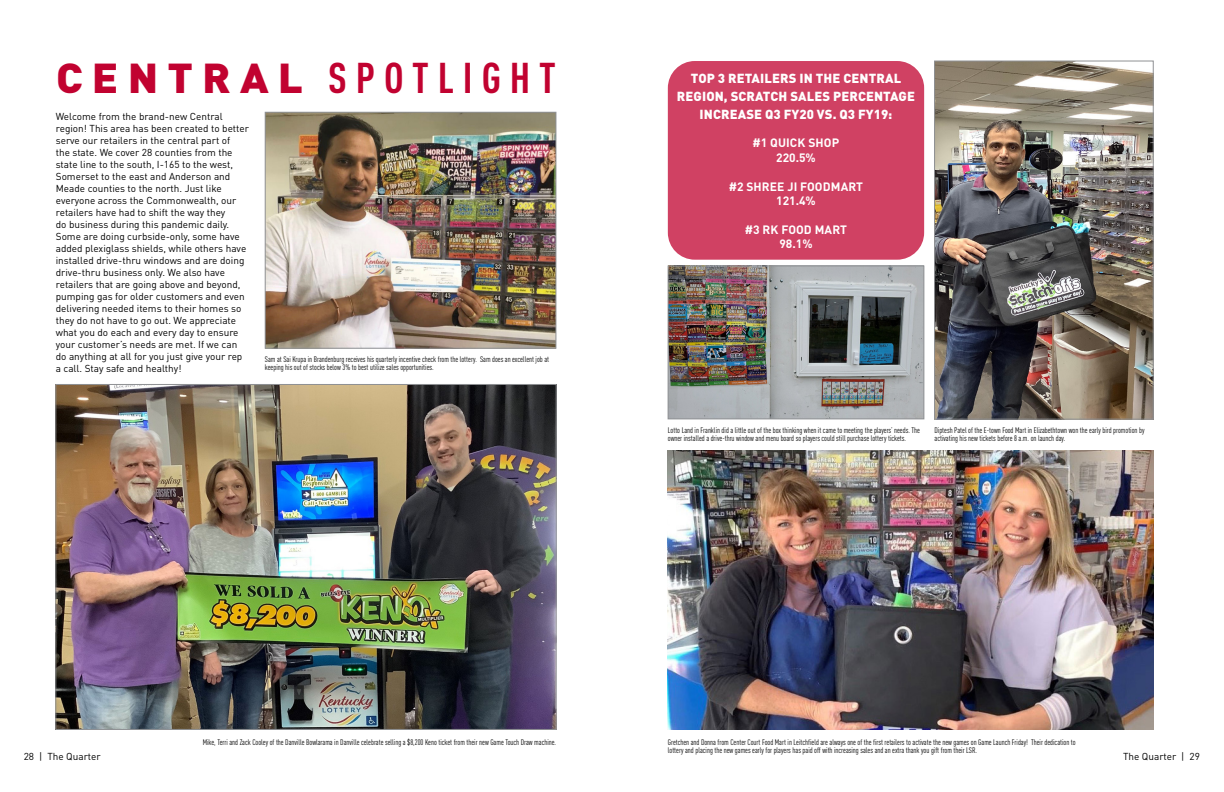
<style>
.page{position:relative;width:1224px;height:792px;background:#fff}
.page>*{position:absolute;margin:0;border:0;box-sizing:border-box;transform-origin:0 0}
.t1{font:700 condensed 42.4px "DIN Pro";letter-spacing:.21em;color:#c10230}
.t2{font:900 13px/18px "DIN Pro";letter-spacing:.01em;color:#fff;text-align:center}
.t3{font:700 12px/14.4px "DIN Pro";letter-spacing:.01em;color:#fff;text-align:center}
.t4{font:10px/12px "DIN Pro";color:#000}
.t5{font:condensed 8px/8px "DIN Pro";color:#000}
.s1{font-weight:900;font-stretch:normal;font-size:41.3px}
</style>
<div class="page">
<img style="left:267px;top:114px;width:287px;height:233px">
<div style="left:265px;top:112px;width:291px;height:237px;border:1px solid #8f9194"></div>
<img style="left:57px;top:386px;width:498px;height:342px">
<img style="left:670px;top:267px;width:252px;height:150px">
<div style="left:668px;top:265px;width:256px;height:154px;border:1px solid #8f9194"></div>
<div style="left:668px;top:61px;width:256px;height:199px;background:#d04163;border-radius:27px"></div>
<img style="left:936px;top:63px;width:216px;height:355px">
<div style="left:934px;top:61px;width:220px;height:359px;border:1px solid #8f9194"></div>
<img style="left:668px;top:450px;width:485px;height:279px">
<h1 class="t1" style="left:56px;top:46px;width:501px"><span class="s1">CENTRAL</span> SPOTLIGHT</h1>
<p class="t4" style="left:56px;top:109px;width:195px">Welcome from the brand-new Central region! This area has been created to better serve our retailers in the central part of<br>the state. We cover 28 counties from the state line to the south, I-165 to the west, Somerset to the east and Anderson and Meade counties to the north. Just like everyone across the Commonwealth, our retailers have had to shift the way they<br>do business during this pandemic daily.<br>Some are doing curbside-only, some have added plexiglass shields, while others have installed drive-thru windows and are doing drive-thru business only. We also have retailers that are going above and beyond, pumping gas for older customers and even delivering needed items to their homes so they do not have to go out. We appreciate what you do each and every day to ensure your customer’s needs are met. If we can do anything at all for you just give your rep a call. Stay safe and healthy!</p>
<p class="t5" style="left:265px;top:355px;width:286px">Sam at Sai Krupa in Brandenburg receives his quarterly incentive check from the lottery. Sam does an excellent job at keeping his out of stocks below 3% to best utilize sales opportunities.</p>
<h2 class="t2" style="left:677px;top:67px;width:240px">TOP 3 RETAILERS IN THE CENTRAL<br>REGION, SCRATCH SALES PERCENTAGE<br>INCREASE Q3 FY20 VS. Q3 FY19:</h2>
<h3 class="t3" style="left:753px;top:134px;width:88px">#1 QUICK SHOP<br>220.5%</h3>
<h3 class="t3" style="left:729px;top:178px;width:136px">#2 SHREE JI FOODMART<br>121.4%</h3>
<h3 class="t3" style="left:745px;top:221px;width:104px">#3 RK FOOD MART<br>98.1%</h3>
<p class="t5" style="left:668px;top:426px;width:254px">Lotto Land in Franklin did a little out of the box thinking when it came to meeting the players’ needs. The owner installed a drive-thru window and menu board so players could still purchase lottery tickets.</p>
<p class="t5" style="left:935px;top:426px;width:211px">Diptesh Patel of the E-town Food Mart in Elizabethtown won the early bird promotion by activating his new tickets before 8 a.m. on launch day.</p>
<p class="t5" style="left:203px;top:737px;width:355px">Mike, Terri and Zack Cooley of the Danville Bowlarama in Danville celebrate selling a $8,200 Keno ticket from their new Game Touch Draw machine.</p>
<p class="t5" style="left:668px;top:737px;width:409px">Gretchen and Donna from Center Court Food Mart in Leitchfield are always one of the first retailers to activate the new games on Game Launch Friday! Their dedication to lottery and placing the new games early for players has paid off with increasing sales and an extra thank you gift from their LSR.</p>
<p class="t4" style="left:24px;top:749px;width:78px">28 | The Quarter</p>
<p class="t4" style="left:1123px;top:749px;width:78px">The Quarter | 29</p>
</div>
